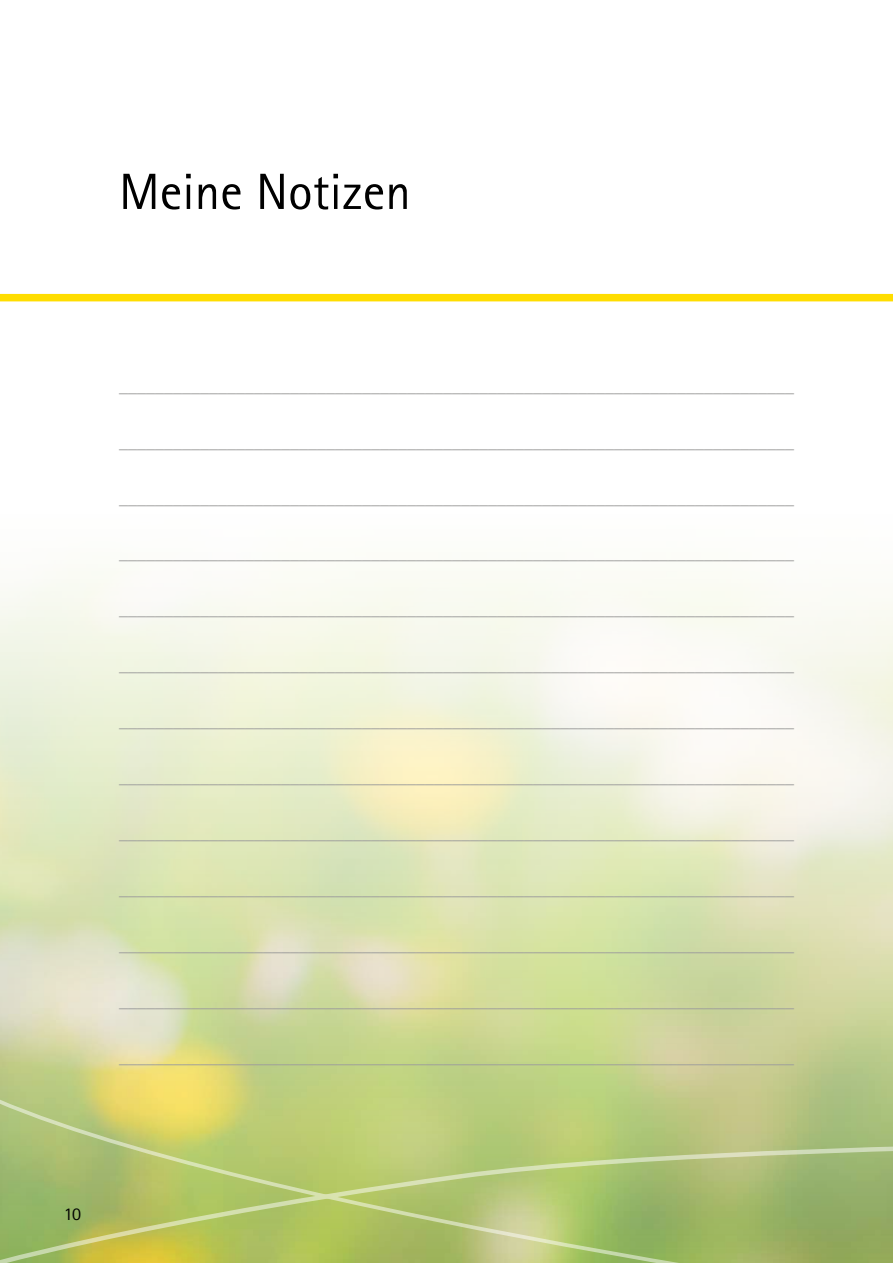
<style>
.page{position:relative;width:893px;height:1263px;background:#fff}
.page>*{position:absolute;margin:0;border:0;box-sizing:border-box;transform-origin:0 0}
.t1{font:51px "Rotis Sans Serif";color:#000}
.t2{font:18px "Minion Pro";color:#9d9d9c}
.t3{font:18px "Rotis Sans Serif 55 Roman";color:#000}
</style>
<div class="page">
<svg style="left:0;top:1058px;width:893px;height:205px;background:#b4c573"></svg>
<div style="left:0;top:294px;width:893px;height:7px;background:#fd0"></div>
<h1 class="t1" style="left:119px;top:162px;width:293px">Meine Notizen</h1>
<p class="t2" style="left:119px;top:374px;width:677px">___________________________________________________________________________</p>
<p class="t2" style="left:119px;top:430px;width:677px">___________________________________________________________________________</p>
<p class="t2" style="left:119px;top:486px;width:677px">___________________________________________________________________________</p>
<p class="t2" style="left:119px;top:542px;width:677px">___________________________________________________________________________</p>
<p class="t2" style="left:119px;top:598px;width:677px">___________________________________________________________________________</p>
<p class="t2" style="left:119px;top:654px;width:677px">___________________________________________________________________________</p>
<p class="t2" style="left:119px;top:709px;width:677px">___________________________________________________________________________</p>
<p class="t2" style="left:119px;top:765px;width:677px">___________________________________________________________________________</p>
<p class="t2" style="left:119px;top:821px;width:677px">___________________________________________________________________________</p>
<p class="t2" style="left:119px;top:877px;width:677px">___________________________________________________________________________</p>
<p class="t2" style="left:119px;top:933px;width:677px">___________________________________________________________________________</p>
<p class="t2" style="left:119px;top:989px;width:677px">___________________________________________________________________________</p>
<p class="t2" style="left:119px;top:1045px;width:677px">___________________________________________________________________________</p>
<p class="t3" style="left:64px;top:1204px;width:19px">10</p>
</div>
